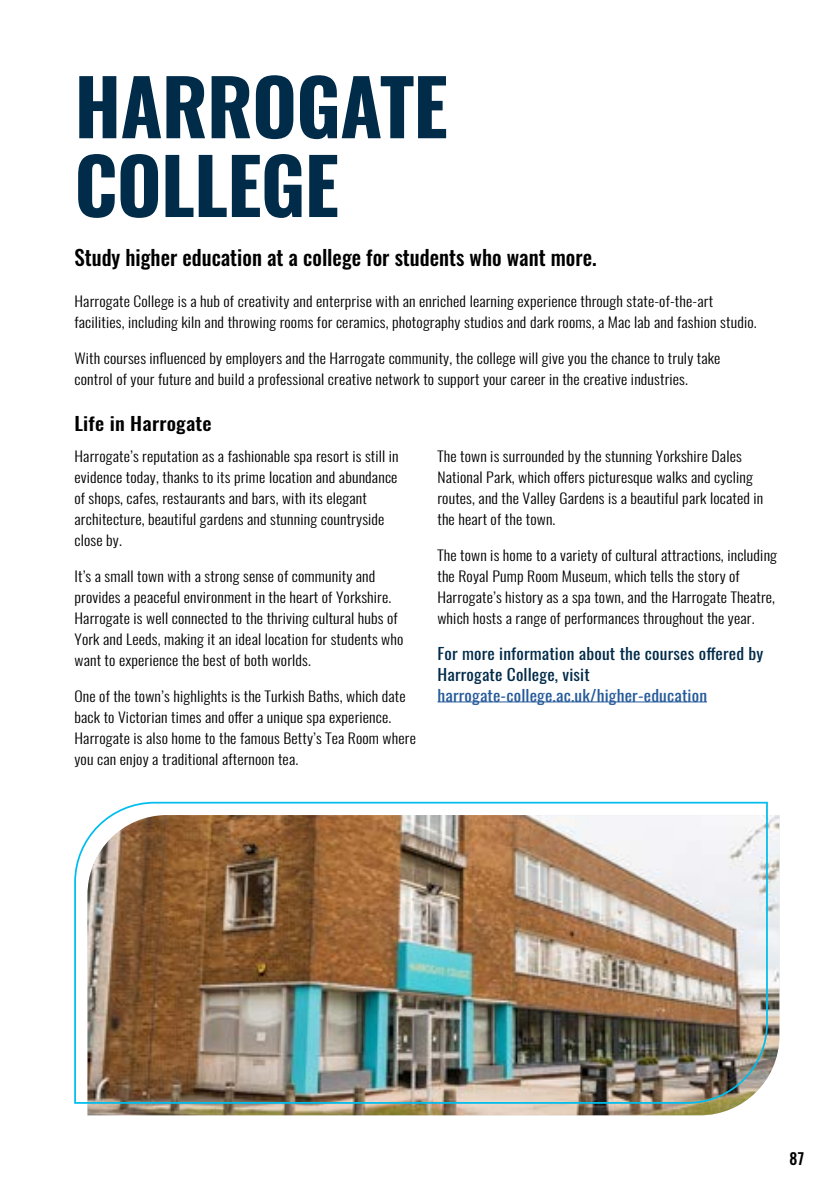
<style>
.page{position:relative;width:834px;height:1191px;background:#fff}
.page>*{position:absolute;margin:0;border:0;box-sizing:border-box;transform-origin:0 0}
.t1{font:700 76.65px/78.8px "Oswald";letter-spacing:-.01em;color:#002b49}
.t2{font:500 21px "Oswald";color:#000}
.t3{font:500 18.55px "Oswald";letter-spacing:.01em;color:#000;scale:1.11 1}
.t4{font:15.75px/21px "Oswald";letter-spacing:.01em;color:#002b49;scale:1.11 1}
.t5{font:15.75px "Oswald";letter-spacing:.01em;color:#275b9b;scale:1.11 1}
.t6{font:500 15.75px "Oswald";color:#000}
.t7{font:300 14.17px/21px "Oswald";letter-spacing:.01em;color:#000;scale:1.11 1}
</style>
<div class="page">
<hr style="left:437px;top:701px;width:270px;height:1px;background:#275b9b">
<img style="left:87px;top:815px;width:692px;height:300px">
<img style="left:74px;top:801px;width:694px;height:303px">
<h1 class="t1" style="left:74px;top:70px;width:375px">HARROGATE<br>COLLEGE</h1>
<h2 class="t2" style="left:74px;top:243px;width:523px">Study higher education at a college for students who want more.</h2>
<p class="t7" style="left:74px;top:291px;width:616px">Harrogate College is a hub of creativity and enterprise with an enriched learning experience through state-of-the-art facilities, including kiln and throwing rooms for ceramics, photography studios and dark rooms, a Mac lab and fashion studio.</p>
<p class="t7" style="left:74px;top:348px;width:583px">With courses influenced by employers and the Harrogate community, the college will give you the chance to truly take control of your future and build a professional creative network to support your career in the creative industries.</p>
<h3 class="t3" style="left:74px;top:410px;width:125px">Life in Harrogate</h3>
<p class="t7" style="left:74px;top:446px;width:293px">Harrogate’s reputation as a fashionable spa resort is still in evidence today, thanks to its prime location and abundance of shops, cafes, restaurants and bars, with its elegant architecture, beautiful gardens and stunning countryside close by.</p>
<p class="t7" style="left:74px;top:566px;width:298px">It’s a small town with a strong sense of community and provides a peaceful environment in the heart of Yorkshire.<br>Harrogate is well connected to the thriving cultural hubs of York and Leeds, making it an ideal location for students who want to experience the best of both worlds.</p>
<p class="t7" style="left:74px;top:685px;width:309px">One of the town’s highlights is the Turkish Baths, which date back to Victorian times and offer a unique spa experience.<br>Harrogate is also home to the famous Betty’s Tea Room where you can enjoy a traditional afternoon tea.</p>
<p class="t7" style="left:437px;top:446px;width:295px">The town is surrounded by the stunning Yorkshire Dales National Park, which offers picturesque walks and cycling routes, and the Valley Gardens is a beautiful park located in the heart of the town.</p>
<p class="t7" style="left:437px;top:544px;width:307px">The town is home to a variety of cultural attractions, including the Royal Pump Room Museum, which tells the story of Harrogate’s history as a spa town, and the Harrogate Theatre, which hosts a range of performances throughout the year.</p>
<p class="t4" style="left:437px;top:643px;width:295px">For more information about the courses offered by<br>Harrogate College, visit</p>
<p class="t5" style="left:437px;top:684px;width:244px">harrogate-college.ac.uk/higher-education</p>
<p class="t6" style="left:789px;top:1147px;width:16px">87</p>
</div>
